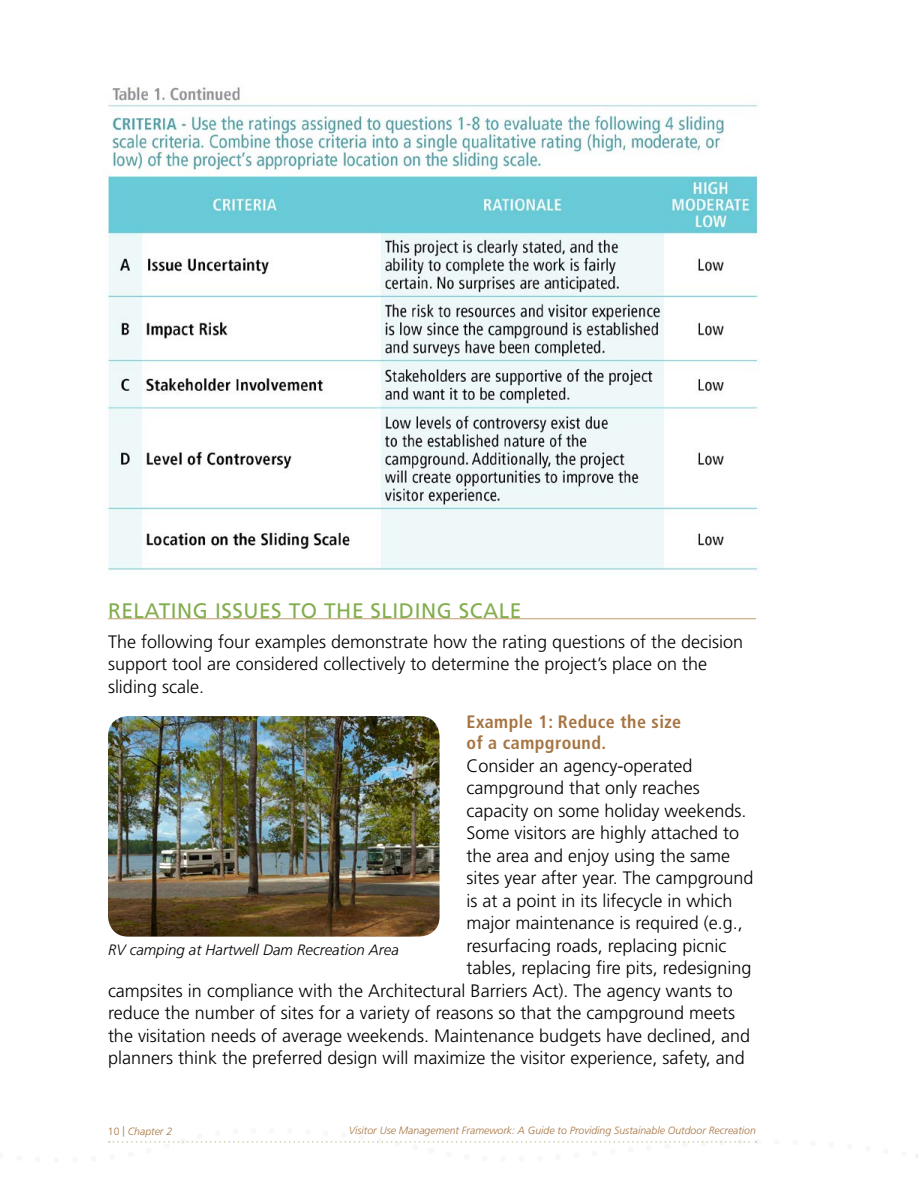
<style>
.page{position:relative;width:918px;height:1188px;background:#fff}
.page>*{position:absolute;margin:0;border:0;box-sizing:border-box;transform-origin:0 0}
.t1{font:21px "Frutiger LT Std";letter-spacing:.025em;color:#83ae4e}
.body{font:300 18px/22.5px "Frutiger LT Std";color:#000}
.t2{font:700 condensed 18px/21.6px "Frutiger LT Std";letter-spacing:.025em;color:#a67441}
.t3{font:italic 300 15px "Frutiger LT Std";color:#000}
.t4{font:italic 300 10.5px "Frutiger LT Std";color:#a67441}
.s1{font-style:normal}
</style>
<div class="page">
<img style="left:102px;top:87px;width:658px;height:485px">
<hr style="left:108px;top:618px;width:648px;height:1px;background:#c49a6c">
<img style="left:108px;top:716px;width:332px;height:221px">
<svg style="left:108px;top:1141px;width:810px;height:17px"></svg>
<h3 class="t1" style="left:108px;top:599px;width:415px">RELATING ISSUES TO THE SLIDING SCALE</h3>
<p class="body" style="left:108px;top:630px;width:637px">The following four examples demonstrate how the rating questions of the decision support tool are considered collectively to determine the project’s place on the sliding scale.</p>
<h4 class="t2" style="left:467px;top:711px;width:216px">Example 1: Reduce the size of a campground.</h4>
<p class="body" style="left:467px;top:755px;width:228px">Consider an agency-operated</p>
<p class="body" style="left:467px;top:777px;width:235px">campground that only reaches</p>
<p class="body" style="left:467px;top:800px;width:282px">capacity on some holiday weekends.</p>
<p class="body" style="left:467px;top:822px;width:274px">Some visitors are highly attached to</p>
<p class="body" style="left:467px;top:845px;width:265px">the area and enjoy using the same</p>
<p class="body" style="left:467px;top:867px;width:289px">sites year after year. The campground</p>
<p class="body" style="left:467px;top:890px;width:268px">is at a point in its lifecycle in which</p>
<p class="body" style="left:467px;top:912px;width:278px">major maintenance is required (e.g.,</p>
<p class="body" style="left:467px;top:935px;width:262px">resurfacing roads, replacing picnic</p>
<p class="body" style="left:467px;top:957px;width:287px">tables, replacing fire pits, redesigning</p>
<p class="body" style="left:108px;top:980px;width:626px">campsites in compliance with the Architectural Barriers Act). The agency wants to</p>
<p class="body" style="left:108px;top:1002px;width:629px">reduce the number of sites for a variety of reasons so that the campground meets</p>
<p class="body" style="left:108px;top:1025px;width:644px">the visitation needs of average weekends. Maintenance budgets have declined, and</p>
<p class="body" style="left:108px;top:1047px;width:638px">planners think the preferred design will maximize the visitor experience, safety, and</p>
<p class="t3" style="left:108px;top:941px;width:292px">RV camping at Hartwell Dam Recreation Area</p>
<p class="t4" style="left:108px;top:1125px;width:66px"><span class="s1">10 |</span> Chapter 2</p>
<p class="t4" style="left:349px;top:1125px;width:409px">Visitor Use Management Framework: A Guide to Providing Sustainable Outdoor Recreation</p>
</div>
